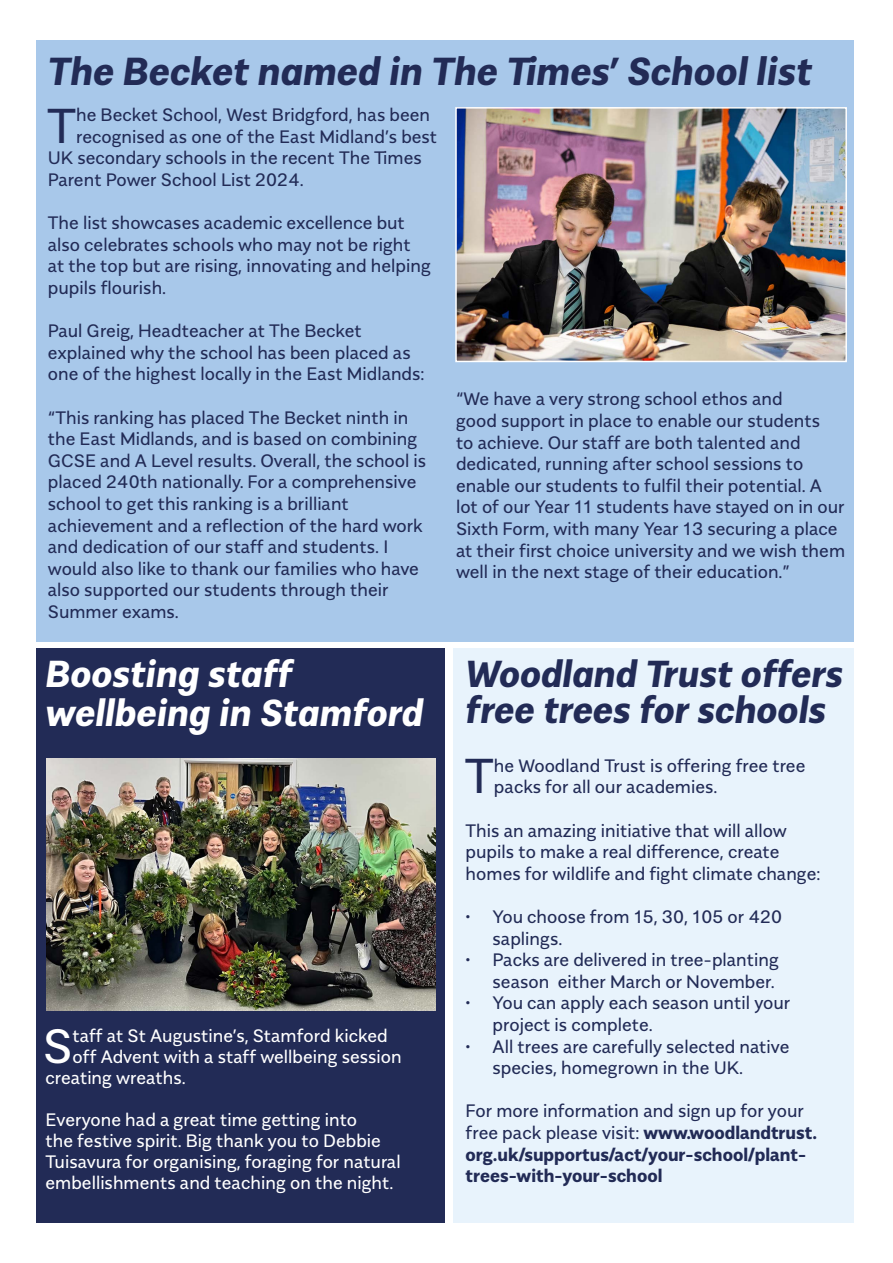
<style>
.page{position:relative;width:893px;height:1263px;background:#fff}
.page>*{position:absolute;margin:0;border:0;box-sizing:border-box;transform-origin:0 0}
.t1{font:48.9px "Alergia Normal";color:#222b56}
.t2{font:48px "Alergia Normal";color:#fff}
.t3{font:italic 700 39px "Alergia Normal";color:#222b56}
.t4{font:italic 700 37.5px/36px "Alergia Normal";color:#222b56}
.t5{font:italic 700 37.5px/39px "Alergia Normal";color:#fff}
.t6{font:18px/21.6px "Alergia Normal";color:#222b56}
.t7{font:18px/21px "Alergia Normal";color:#fff}
.t8{font:700 18px/21.6px "Alergia Normal";color:#222b56}
.s1{font-weight:400}
</style>
<div class="page">
<div style="left:36px;top:41px;width:818px;height:601px;background:#a8c8ea"></div>
<img style="left:458px;top:110px;width:386px;height:249px">
<div style="left:455px;top:107px;width:392px;height:255px;border:2px solid #fff"></div>
<div style="left:36px;top:648px;width:409px;height:574px;background:#222b56"></div>
<img style="left:47px;top:758px;width:389px;height:253px">
<div style="left:453px;top:648px;width:401px;height:574px;background:#e8f3fc"></div>
<h3 class="t3" style="left:48px;top:40px;width:766px">The Becket named in The Times’ School list</h3>
<h1 class="t1" style="left:47px;top:88px;width:31px">T</h1>
<p class="t6" style="left:76px;top:103px;width:355px">he Becket School, West Bridgford, has been</p>
<p class="t6" style="left:76px;top:124px;width:363px">recognised as one of the East Midland’s best</p>
<p class="t6" style="left:48px;top:146px;width:376px">UK secondary schools in the recent The Times</p>
<p class="t6" style="left:48px;top:167px;width:258px">Parent Power School List 2024.</p>
<p class="t6" style="left:48px;top:211px;width:385px">The list showcases academic excellence but also celebrates schools who may not be right at the top but are rising, innovating and helping pupils flourish.</p>
<p class="t6" style="left:48px;top:319px;width:378px">Paul Greig, Headteacher at The Becket explained why the school has been placed as one of the highest locally in the East Midlands:</p>
<p class="t6" style="left:48px;top:405px;width:380px">“This ranking has placed The Becket ninth in the East Midlands, and is based on combining GCSE and A Level results. Overall, the school is placed 240th nationally. For a comprehensive school to get this ranking is a brilliant achievement and a reflection of the hard work and dedication of our staff and students. I would also like to thank our families who have also supported our students through their Summer exams.</p>
<p class="t6" style="left:456px;top:387px;width:391px">“We have a very strong school ethos and<br>good support in place to enable our students<br>to achieve. Our staff are both talented and dedicated, running after school sessions to enable our students to fulfil their potential. A lot of our Year 11 students have stayed on in our Sixth Form, with many Year 13 securing a place at their first choice university and we wish them well in the next stage of their education.”</p>
<h3 class="t5" style="left:46px;top:650px;width:379px">Boosting staff wellbeing in Stamford</h3>
<h2 class="t2" style="left:43px;top:1009px;width:31px">S</h2>
<p class="t7" style="left:73px;top:1024px;width:317px">taff at St Augustine’s, Stamford kicked</p>
<p class="t7" style="left:73px;top:1045px;width:331px">off Advent with a staff wellbeing session</p>
<p class="t7" style="left:46px;top:1066px;width:142px">creating wreaths.</p>
<p class="t7" style="left:46px;top:1108px;width:357px">Everyone had a great time getting into<br>the festive spirit. Big thank you to Debbie Tuisavura for organising, foraging for natural embellishments and teaching on the night.</p>
<h3 class="t4" style="left:466px;top:652px;width:379px">Woodland Trust offers free trees for schools</h3>
<h1 class="t1" style="left:465px;top:739px;width:31px">T</h1>
<p class="t6" style="left:494px;top:753px;width:313px">he Woodland Trust is offering free tree packs for all our academies.</p>
<p class="t6" style="left:466px;top:818px;width:356px">This an amazing initiative that will allow pupils to make a real difference, create homes for wildlife and fight climate change:</p>
<p class="t6" style="left:493px;top:904px;width:291px;text-indent:-27px">• You choose from 15, 30, 105 or 420 saplings.</p>
<p class="t6" style="left:466px;top:948px;width:315px;text-align:right">• Packs are delivered in tree-planting season either March or November.</p>
<p class="t6" style="left:493px;top:991px;width:299px;text-indent:-27px">• You can apply each season until your project is complete.</p>
<p class="t6" style="left:493px;top:1034px;width:298px;text-indent:-27px">• All trees are carefully selected native species, homegrown in the UK.</p>
<p class="t8" style="left:466px;top:1098px;width:353px"><span class="s1">For more information and sign up for your free pack please visit:</span> www.woodlandtrust. org.uk/supportus/act/your-school/plant&shy;trees-with-your-school</p>
</div>
